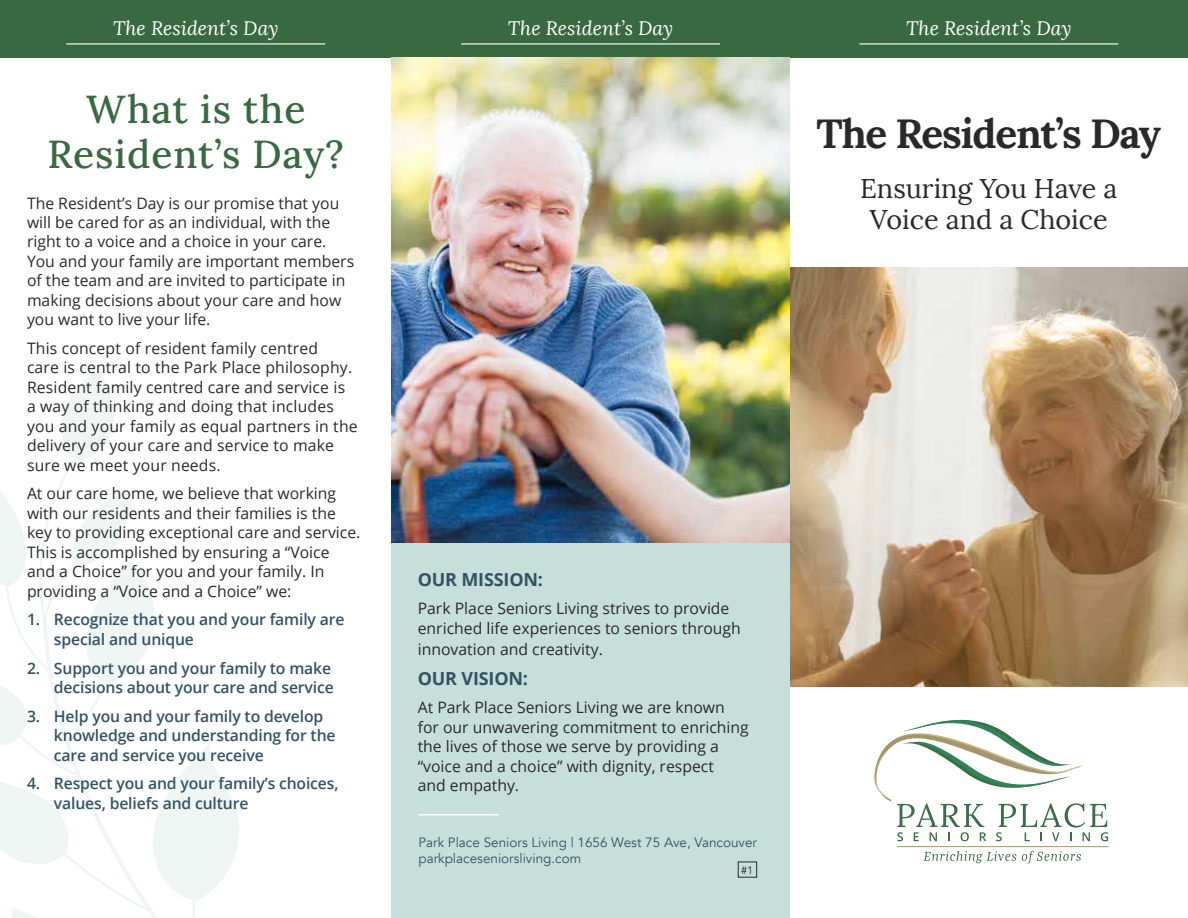
<style>
.page{position:relative;width:1188px;height:918px;background:#fff}
.page>*{position:absolute;margin:0;border:0;box-sizing:border-box;transform-origin:0 0}
.t1{font:700 40.5px "Lora";letter-spacing:-.03em;color:#292929}
.t2{font:500 39px/45px "Lora";letter-spacing:.025em;color:#386940;text-align:center}
.t3{font:27px/31.5px "Lora";color:#292929;text-align:center}
.t4{font:italic 19.5px "Lora";color:#fff}
.t5{font:700 18px "Open Sans";letter-spacing:-.01em;color:#335365}
.t6{font:15.75px/19.5px "Open Sans";color:#292929}
.t7{font:600 15.75px/19.5px "Open Sans";letter-spacing:-.01em;color:#335365}
.t8{font:13.5px/16.5px "Avenir";color:#335365}
.t9{font:10.8px "Avenir";color:#292929}
</style>
<div class="page">
<img style="left:790px;top:267px;width:398px;height:419px">
<div style="left:392px;top:543px;width:398px;height:375px;background:#c7dfda"></div>
<svg style="left:0;top:370px;width:239px;height:548px"></svg>
<div style="left:0;top:0;width:1188px;height:58px;background:#386940"></div>
<hr style="left:418px;top:814px;width:81px;height:2px;background:#fff">
<hr style="left:66px;top:43px;width:259px;height:2px;background:#fff">
<img style="left:392px;top:58px;width:398px;height:485px">
<div style="left:738px;top:862px;width:19px;height:15px;border:1px solid #292929"></div>
<svg style="left:924px;top:851px;width:157px;height:13px"></svg>
<hr style="left:897px;top:846px;width:212px;height:1px;background:#a39669">
<svg style="left:874px;top:719px;width:234px;height:122px"></svg>
<hr style="left:461px;top:43px;width:259px;height:2px;background:#fff">
<hr style="left:859px;top:43px;width:259px;height:2px;background:#fff">
<p class="t4" style="left:113px;top:16px;width:167px">The Resident’s Day</p>
<h2 class="t2" style="left:47px;top:84px;width:298px">What is the<br>Resident’s Day?</h2>
<p class="t6" style="left:27px;top:193px;width:329px">The Resident’s Day is our promise that you will be cared for as an individual, with the right to a voice and a choice in your care.<br>You and your family are important members of the team and are invited to participate in making decisions about your care and how you want to live your life.</p>
<p class="t6" style="left:27px;top:338px;width:332px">This concept of resident family centred<br>care is central to the Park Place philosophy.<br>Resident family centred care and service is a way of thinking and doing that includes you and your family as equal partners in the delivery of your care and service to make sure we meet your needs.</p>
<p class="t6" style="left:27px;top:484px;width:335px">At our care home, we believe that working with our residents and their families is the key to providing exceptional care and service.<br>This is accomplished by ensuring a “Voice and a Choice” for you and your family. In providing a “Voice and a Choice” we:</p>
<p class="t7" style="left:54px;top:610px;width:292px;text-indent:-27px">1. Recognize that you and your family are special and unique</p>
<p class="t7" style="left:27px;top:658px;width:308px;text-align:right">2. Support you and your family to make decisions about your care and service</p>
<p class="t7" style="left:54px;top:706px;width:283px;text-indent:-27px">3. Help you and your family to develop knowledge and understanding for the care and service you receive</p>
<p class="t7" style="left:54px;top:773px;width:286px;text-indent:-27px">4. Respect you and your family’s choices, values, beliefs and culture</p>
<p class="t4" style="left:508px;top:16px;width:167px">The Resident’s Day</p>
<p class="t4" style="left:906px;top:16px;width:167px">The Resident’s Day</p>
<h1 class="t1" style="left:817px;top:107px;width:346px">The Resident’s Day</h1>
<h3 class="t3" style="left:860px;top:173px;width:259px">Ensuring You Have a<br>Voice and a Choice</h3>
<p class="t5" style="left:418px;top:567px;width:127px">OUR MISSION:</p>
<p class="t6" style="left:418px;top:599px;width:325px">Park Place Seniors Living strives to provide enriched life experiences to seniors through</p>
<p class="t6" style="left:418px;top:639px;width:187px">innovation and creativity.</p>
<p class="t5" style="left:418px;top:666px;width:112px">OUR VISION:</p>
<p class="t6" style="left:418px;top:698px;width:333px">At Park Place Seniors Living we are known for our unwavering commitment to enriching the lives of those we serve by providing a “voice and a choice” with dignity, respect<br>and empathy.</p>
<p class="t8" style="left:418px;top:834px;width:340px">Park Place Seniors Living | 1656 West 75 Ave, Vancouver parkplaceseniorsliving.com</p>
<p class="t9" style="left:741px;top:864px;width:14px">#1</p>
</div>
